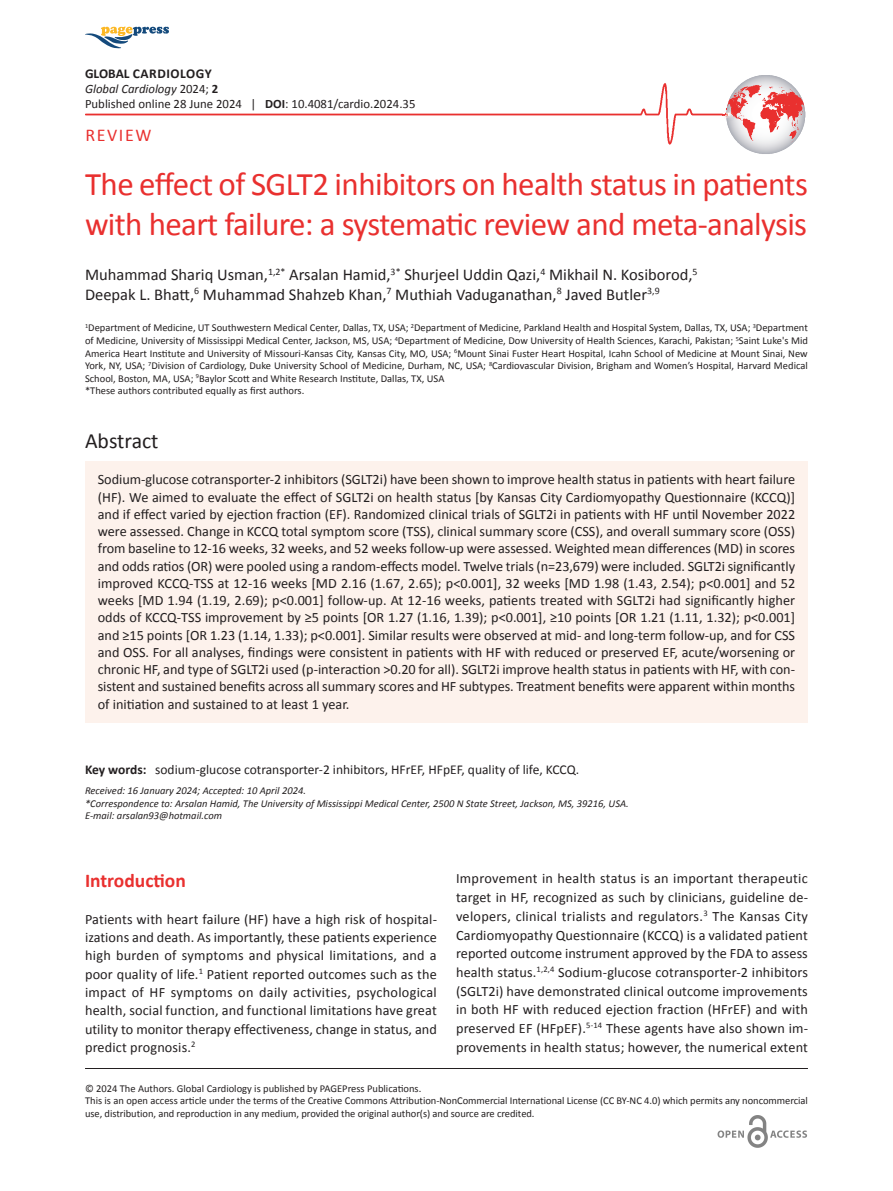
<style>
.page{position:relative;width:893px;height:1191px;background:#fff}
.page>*{position:absolute;margin:0;border:0;box-sizing:border-box;transform-origin:0 0}
.t1{font:33px/39.6px "Calibri";letter-spacing:-.02em;color:#e9302f}
.t2{font:21.75px "Calibri";color:#231f20}
.t3{font:700 19.5px "Calibri";color:#e9302f}
.t4{font:18px "Calibri";letter-spacing:.09em;color:#e9302f}
.t5{font:16.5px/19.8px "Calibri";color:#231f20}
.t6{font:14.25px/17.2px "Calibri";color:#231f20;text-align:justify}
.t7{font:13.5px "Calibri";color:#231f20}
.t8{font:700 13.5px "Calibri";letter-spacing:.03em;color:#231f20}
.t9{font:12.75px/15px "Calibri";color:#231f20}
.t10{font:10.5px/12.6px "Calibri";color:#231f20}
.t11{font:italic 10.5px/12.6px "Calibri";color:#231f20}
.s1{font-style:italic}
.s2{font-weight:700}
.s3{color:#fff}
</style>
<div class="page">
<img style="left:726px;top:75px;width:79px;height:79px;border-radius:50%">
<img style="left:741px;top:145px;width:50px;height:9px">
<svg style="left:85px;top:83px;width:720px;height:62px"></svg>
<img style="left:717px;top:1115px;width:90px;height:33px">
<svg style="left:85px;top:26px;width:84px;height:22px"></svg>
<div style="left:85px;top:461px;width:723px;height:261px;background:#fdf2ec"></div>
<hr style="left:85px;top:1068px;width:723px;height:1px;background:#231f20">
<p class="t8" style="left:85px;top:65px;width:128px">GLOBAL CARDIOLOGY</p>
<p class="t9" style="left:85px;top:81px;width:332px"><span class="s1">Global Cardiology</span> 2024; <span class="s2">2</span><span class="s3">: n. pagine<br></span>Published online 28 June 2024 | <span class="s2">DOI</span>: 10.4081/cardio.2024.35</p>
<p class="t4" style="left:85px;top:124px;width:68px">REVIEW</p>
<h1 class="t1" style="left:85px;top:164px;width:724px">The effect of SGLT2 inhibitors on health status in patients with heart failure: a systematic review and meta-analysis</h1>
<p class="t5" style="left:85px;top:264px;width:614px">Muhammad Shariq Usman,<sup>1,2*</sup> Arsalan Hamid,<sup>3*</sup> Shurjeel Uddin Qazi,<sup>4</sup> Mikhail N. Kosiborod,<sup>5<br></sup>Deepak L. Bhatt,<sup>6</sup> Muhammad Shahzeb Khan,<sup>7</sup> Muthiah Vaduganathan,<sup>8</sup> Javed Butler<sup>3,9</sup></p>
<p class="t10" style="left:85px;top:321px;width:724px"><sup>1</sup>Department of Medicine, UT Southwestern Medical Center, Dallas, TX, USA; <sup>2</sup>Department of Medicine, Parkland Health and Hospital System, Dallas, TX, USA; <sup>3</sup>Department of Medicine, University of Mississippi Medical Center, Jackson, MS, USA; <sup>4</sup>Department of Medicine, Dow University of Health Sciences, Karachi, Pakistan; <sup>5</sup>Saint Luke's Mid America Heart Institute and University of Missouri-Kansas City, Kansas City, MO, USA; <sup>6</sup>Mount Sinai Fuster Heart Hospital, Icahn School of Medicine at Mount Sinai, New York, NY, USA; <sup>7</sup>Division of Cardiology, Duke University School of Medicine, Durham, NC, USA; <sup>8</sup>Cardiovascular Division, Brigham and Women’s Hospital, Harvard Medical School, Boston, MA, USA; <sup>9</sup>Baylor Scott and White Research Institute, Dallas, TX, USA<br>*These authors contributed equally as first authors.</p>
<h2 class="t2" style="left:85px;top:427px;width:75px">Abstract</h2>
<p class="t6" style="left:98px;top:471px;width:699px">Sodium-glucose cotransporter-2 inhibitors (SGLT2i) have been shown to improve health status in patients with heart failure (HF). We aimed to evaluate the effect of SGLT2i on health status [by Kansas City Cardiomyopathy Questionnaire (KCCQ)] and if effect varied by ejection fraction (EF). Randomized clinical trials of SGLT2i in patients with HF until November 2022 were assessed. Change in KCCQ total symptom score (TSS), clinical summary score (CSS), and overall summary score (OSS) from baseline to 12-16 weeks, 32 weeks, and 52 weeks follow-up were assessed. Weighted mean differences (MD) in scores and odds ratios (OR) were pooled using a random-effects model. Twelve trials (n=23,679) were included. SGLT2i significantly improved KCCQ-TSS at 12-16 weeks [MD 2.16 (1.67, 2.65); p&lt;0.001], 32 weeks [MD 1.98 (1.43, 2.54); p&lt;0.001] and 52 weeks [MD 1.94 (1.19, 2.69); p&lt;0.001] follow-up. At 12-16 weeks, patients treated with SGLT2i had significantly higher odds of KCCQ-TSS improvement by ≥5 points [OR 1.27 (1.16, 1.39); p&lt;0.001], ≥10 points [OR 1.21 (1.11, 1.32); p&lt;0.001] and ≥15 points [OR 1.23 (1.14, 1.33); p&lt;0.001]. Similar results were observed at mid- and long-term follow-up, and for CSS and OSS. For all analyses, findings were consistent in patients with HF with reduced or preserved EF, acute/worsening or chronic HF, and type of SGLT2i used (p-interaction &gt;0.20 for all). SGLT2i improve health status in patients with HF, with con&shy;sistent and sustained benefits across all summary scores and HF subtypes. Treatment benefits were apparent within months of initiation and sustained to at least 1 year.</p>
<p class="t7" style="left:85px;top:761px;width:496px"><span class="s2">Key words:</span> sodium-glucose cotransporter-2 inhibitors, HFrEF, HFpEF, quality of life, KCCQ.</p>
<p class="t11" style="left:85px;top:784px;width:545px">Received: 16 January 2024; Accepted: 10 April 2024.<br>*Correspondence to: Arsalan Hamid, The University of Mississippi Medical Center, 2500 N State Street, Jackson, MS, 39216, USA.<br>E-mail: arsalan93@hotmail.com</p>
<h3 class="t3" style="left:85px;top:868px;width:102px">Introduction</h3>
<p class="t6" style="left:85px;top:909px;width:353px;line-height:18.3px">Patients with heart failure (HF) have a high risk of hospital&shy;izations and death. As importantly, these patients experience high burden of symptoms and physical limitations, and a poor quality of life.<sup>1</sup> Patient reported outcomes such as the impact of HF symptoms on daily activities, psychological health, social function, and functional limitations have great utility to monitor therapy effectiveness, change in status, and predict prognosis.<sup>2</sup></p>
<p class="t6" style="left:456px;top:869px;width:353px;line-height:18.8px">Improvement in health status is an important therapeutic target in HF, recognized as such by clinicians, guideline de&shy;velopers, clinical trialists and regulators.<sup>3</sup> The Kansas City Cardiomyopathy Questionnaire (KCCQ) is a validated patient reported outcome instrument approved by the FDA to assess health status.<sup>1,2,4</sup> Sodium-glucose cotransporter-2 inhibitors (SGLT2i) have demonstrated clinical outcome improvements in both HF with reduced ejection fraction (HFrEF) and with preserved EF (HFpEF).<sup>5-14</sup> These agents have also shown im&shy;provements in health status; however, the numerical extent</p>
<p class="t10" style="left:85px;top:1081px;width:724px">© 2024 The Authors. Global Cardiology is published by PAGEPress Publications.<br>This is an open access article under the terms of the Creative Commons Attribution-NonCommercial International License (CC BY-NC 4.0) which permits any noncommercial use, distribution, and reproduction in any medium, provided the original author(s) and source are credited.</p>
</div>
